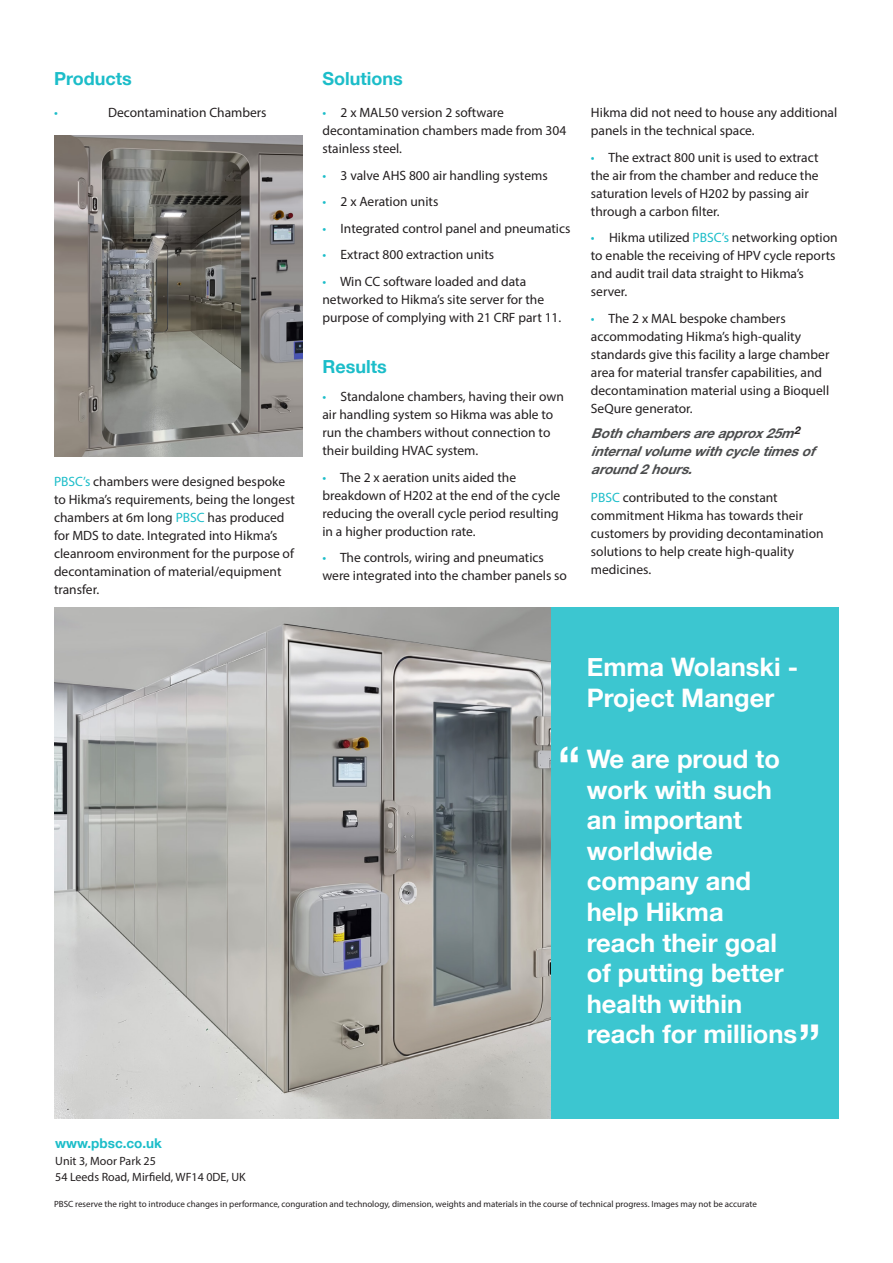
<style>
.page{position:relative;width:893px;height:1263px;background:#fff}
.page>*{position:absolute;margin:0;border:0;box-sizing:border-box;transform-origin:0 0}
.t1{font:700 48px "Helvetica Neue";color:#fff}
.t2{font:700 25.5px/30.6px "Helvetica Neue";color:#fff}
.t3{font:700 18px "Helvetica Neue";color:#1cbdc9}
.t4{font:13.5px/18px "Myriad Pro";color:#231f20}
.t5{font:italic 700 13.5px/18px "Helvetica Neue";color:#4b4c4d}
.t6{font:700 13.5px "Helvetica Neue";color:#1cbdc9}
.t7{font:13.5px "Myriad Pro";color:#1cbdc9}
.t8{font:12px "Myriad Pro";color:#231f20}
.t9{font:italic 700 10.5px "Helvetica Neue";color:#231f20}
.t10{font:9px "Myriad Pro";color:#231f20}
.s1{color:#1cbdc9}
</style>
<div class="page">
<div style="left:550px;top:607px;width:289px;height:511px;background:#3cc6d0"></div>
<img style="left:54px;top:135px;width:248px;height:321px">
<img style="left:54px;top:607px;width:496px;height:511px">
<p class="t3" style="left:54px;top:67px;width:79px">Products</p>
<p class="t3" style="left:322px;top:67px;width:82px">Solutions</p>
<p class="t7" style="left:54px;top:104px;width:5px">•</p>
<p class="t4" style="left:108px;top:104px;width:160px">Decontamination Chambers</p>
<p class="t4" style="left:322px;top:104px;width:245px"><span class="s1">•</span> 2 x MAL50 version 2 software decontamination chambers made from 304 stainless steel.</p>
<p class="t4" style="left:322px;top:166px;width:227px"><span class="s1">•</span> 3 valve AHS 800 air handling systems</p>
<p class="t4" style="left:322px;top:193px;width:117px"><span class="s1">•</span> 2 x Aeration units</p>
<p class="t4" style="left:322px;top:219px;width:250px"><span class="s1">•</span> Integrated control panel and pneumatics</p>
<p class="t4" style="left:322px;top:246px;width:173px"><span class="s1">•</span> Extract 800 extraction units</p>
<p class="t4" style="left:322px;top:272px;width:240px"><span class="s1">•</span> Win CC software loaded and data networked to Hikma’s site server for the purpose of complying with 21 CRF part 11.</p>
<p class="t4" style="left:54px;top:472px;width:243px"><span class="s1">PBSC’s</span> chambers were designed bespoke to Hikma’s requirements, being the longest chambers at 6m long <span class="s1">PBSC</span> has produced for MDS to date. Integrated into Hikma’s cleanroom environment for the purpose of decontamination of material/equipment transfer.</p>
<p class="t3" style="left:322px;top:356px;width:66px">Results</p>
<p class="t4" style="left:322px;top:388px;width:243px"><span class="s1">•</span> Standalone chambers, having their own air handling system so Hikma was able to run the chambers without connection to their building HVAC system.</p>
<p class="t4" style="left:322px;top:468px;width:239px"><span class="s1">•</span> The 2 x aeration units aided the breakdown of H202 at the end of the cycle reducing the overall cycle period resulting in a higher production rate.</p>
<p class="t4" style="left:322px;top:549px;width:246px"><span class="s1">•</span> The controls, wiring and pneumatics were integrated into the chamber panels so</p>
<p class="t4" style="left:591px;top:104px;width:248px">Hikma did not need to house any additional panels in the technical space.</p>
<p class="t4" style="left:591px;top:148px;width:229px"><span class="s1">•</span> The extract 800 unit is used to extract the air from the chamber and reduce the saturation levels of H202 by passing air through a carbon filter.</p>
<p class="t4" style="left:591px;top:229px;width:248px"><span class="s1">•</span> Hikma utilized <span class="s1">PBSC’s</span> networking option to enable the receiving of HPV cycle reports and audit trail data straight to Hikma’s server.</p>
<p class="t4" style="left:591px;top:309px;width:240px"><span class="s1">•</span> The 2 x MAL bespoke chambers accommodating Hikma’s high-quality standards give this facility a large chamber area for material transfer capabilities, and decontamination material using a Bioquell SeQure generator.</p>
<p class="t5" style="left:591px;top:424px;width:231px">Bothchambersareapprox25m internalvolumewithcycletimesof around2hours.</p>
<p class="t4" style="left:591px;top:488px;width:234px"><span class="s1">PBSC</span> contributed to the constant commitment Hikma has towards their customers by providing decontamination solutions to help create high-quality medicines.</p>
<p class="t9" style="left:794px;top:424px;width:10px">2</p>
<p class="t1" style="left:558px;top:734px;width:24px">“</p>
<p class="t2" style="left:587px;top:651px;width:213px">Emma Wolanski -<br>Project Manger</p>
<p class="t2" style="left:587px;top:743px;width:212px">We are proud to work with such an important worldwide company and help Hikma reach their goal of putting better health within reach for millions</p>
<p class="t1" style="left:798px;top:1012px;width:24px">”</p>
<p class="t6" style="left:55px;top:1135px;width:108px">www.pbsc.co.uk</p>
<p class="t8" style="left:55px;top:1153px;width:102px">Unit 3, Moor Park 25</p>
<p class="t8" style="left:55px;top:1169px;width:192px">54 Leeds Road, Mirfield, WF14 0DE, UK</p>
<p class="t10" style="left:54px;top:1198px;width:704px">PBSC reserve the right to introduce changes in performance, conguration and technology, dimension, weights and materials in the course of technical progress. Images may not be accurate</p>
</div>
